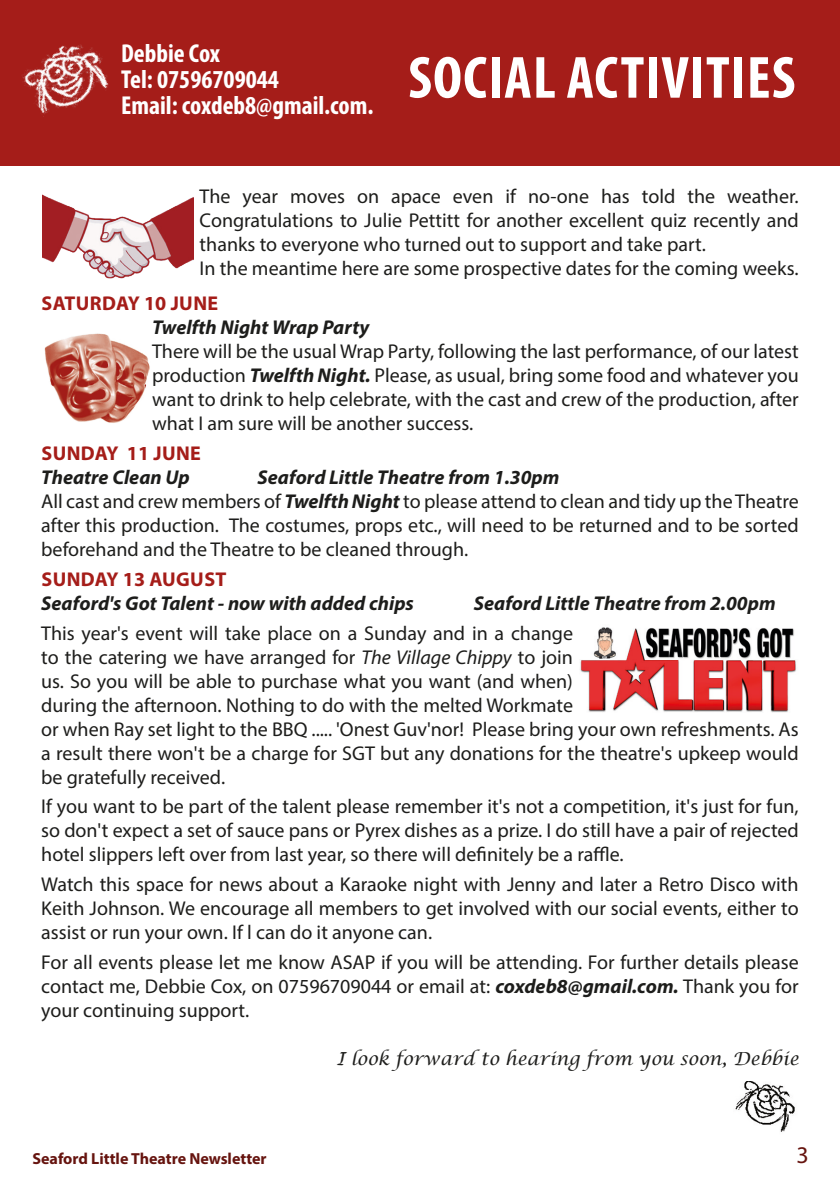
<style>
.page{position:relative;width:840px;height:1191px;background:#fff}
.page>*{position:absolute;margin:0;border:0;box-sizing:border-box;transform-origin:0 0}
.Booking_Seats{font:700 condensed 60px "Myriad Pro";letter-spacing:.02em;color:#fff}
.Audition_Play_Title{font:italic 700 32px "Minion Pro";letter-spacing:.01em;color:#fff}
.Social_contact{font:700 condensed 26px "Myriad Pro";color:#fff}
.t1{font:24px "Myriad Pro";color:#66140f}
.Social_Body{font:20px/24px "Myriad Pro";color:#1d1d1b;text-align:justify}
.Main_Body{font:20px/24px "Myriad Pro";color:#1d1d1b;text-align:justify}
.Social_Body-2{font:italic 700 20px "Myriad Pro";color:#1d1d1b}
.Social_Event_Title{font:italic 700 20px "Myriad Pro";color:#1d1d1b}
.Social_Events_Header{font:700 20px "Myriad Pro";letter-spacing:.02em;color:#a51d19}
.Main_Body-2{font:italic 18px "Lucida Calligraphy";color:#1d1d1b}
.t2{font:700 16px "Myriad Pro";color:#66140f}
.s1{font-weight:700;font-style:italic}
.s2{font-style:italic}
</style>
<div class="page">
<div style="left:0;top:0;width:839px;height:165px;background:#a51d19"></div>
<img style="left:22px;top:44px;width:87px;height:73px">
<img style="left:42px;top:194px;width:152px;height:85px">
<img style="left:44px;top:333px;width:106px;height:90px">
<img style="left:580px;top:627px;width:217px;height:85px">
<img style="left:735px;top:1081px;width:60px;height:51px">
<p class="Social_contact" style="left:121px;top:37px;width:100px">Debbie Cox</p>
<p class="Social_contact" style="left:121px;top:63px;width:159px">Tel: 07596709044</p>
<p class="Social_contact" style="left:121px;top:89px;width:254px">Email: coxdeb8@gmail.com.</p>
<p class="Booking_Seats" style="left:408px;top:40px;width:388px">SOCIAL ACTIVITIES</p>
<p class="Audition_Play_Title" style="left:101px;top:68px;width:643px">FARNDALE AVENUE'S A CHRISTMAS CAROL</p>
<p class="Main_Body" style="left:199px;top:184px;width:600px">The year moves on apace even if no-one has told the weather.<br>Congratulations to Julie Pettitt for another excellent quiz recently and thanks to everyone who turned out to support and take part.</p>
<p class="Main_Body" style="left:199px;top:256px;width:600px">In the meantime here are some prospective dates for the coming weeks.</p>
<p class="Social_Events_Header" style="left:41px;top:290px;width:178px">SATURDAY 10 JUNE</p>
<p class="Social_Event_Title" style="left:152px;top:315px;width:219px">Twelfth Night Wrap Party</p>
<p class="Social_Body" style="left:152px;top:339px;width:647px">There will be the usual Wrap Party, following the last performance, of our latest production <span class="s1">Twelfth Night.</span> Please, as usual, bring some food and whatever you want to drink to help celebrate, with the cast and crew of the production, after what I am sure will be another success.</p>
<p class="Social_Events_Header" style="left:41px;top:440px;width:161px">SUNDAY 11 JUNE</p>
<p class="Social_Event_Title" style="left:41px;top:464px;width:150px">Theatre Clean Up</p>
<p class="Social_Event_Title" style="left:257px;top:464px;width:303px">Seaford Little Theatre from 1.30pm</p>
<p class="Social_Body" style="left:41px;top:489px;width:758px">All cast and crew members of <span class="s1">Twelfth Night</span> to please attend to clean and tidy up the Theatre after this production. The costumes, props etc., will need to be returned and to be sorted beforehand and the Theatre to be cleaned through.</p>
<p class="Social_Events_Header" style="left:41px;top:566px;width:186px">SUNDAY 13 AUGUST</p>
<p class="Social_Body-2" style="left:41px;top:590px;width:374px">Seaford's Got Talent - now with added chips</p>
<p class="Social_Body-2" style="left:473px;top:590px;width:303px">Seaford Little Theatre from 2.00pm</p>
<p class="Social_Body" style="left:41px;top:620px;width:758px;text-align:left">This year's event will take place on a Sunday and in a change<br>to the catering we have arranged for <span class="s2">The Village Chippy</span> to join<br>us. So you will be able to purchase what you want (and when)<br>during the afternoon. Nothing to do with the melted Workmate<br>or when Ray set light to the BBQ ..... 'Onest Guv'nor! Please bring your own refreshments. As a result there won't be a charge for SGT but any donations for the theatre's upkeep would be gratefully received.</p>
<p class="Social_Body" style="left:41px;top:794px;width:758px">If you want to be part of the talent please remember it's not a competition, it's just for fun, so don't expect a set of sauce pans or Pyrex dishes as a prize. I do still have a pair of rejected hotel slippers left over from last year, so there will definitely be a raffle.</p>
<p class="Social_Body" style="left:41px;top:872px;width:758px">Watch this space for news about a Karaoke night with Jenny and later a Retro Disco with Keith Johnson. We encourage all members to get involved with our social events, either to assist or run your own. If l can do it anyone can.</p>
<p class="Social_Body" style="left:41px;top:949px;width:758px">For all events please let me know ASAP if you will be attending. For further details please contact me, Debbie Cox, on 07596709044 or email at: <span class="s1">coxdeb8@gmail.com.</span> Thank you for your continuing support.</p>
<p class="Main_Body-2" style="left:336px;top:1047px;width:463px">I look forward to hearing from you soon, Debbie</p>
<p class="t2" style="left:32px;top:1147px;width:236px">Seaford Little Theatre Newsletter</p>
<p class="t1" style="left:796px;top:1140px;width:14px">3</p>
</div>
